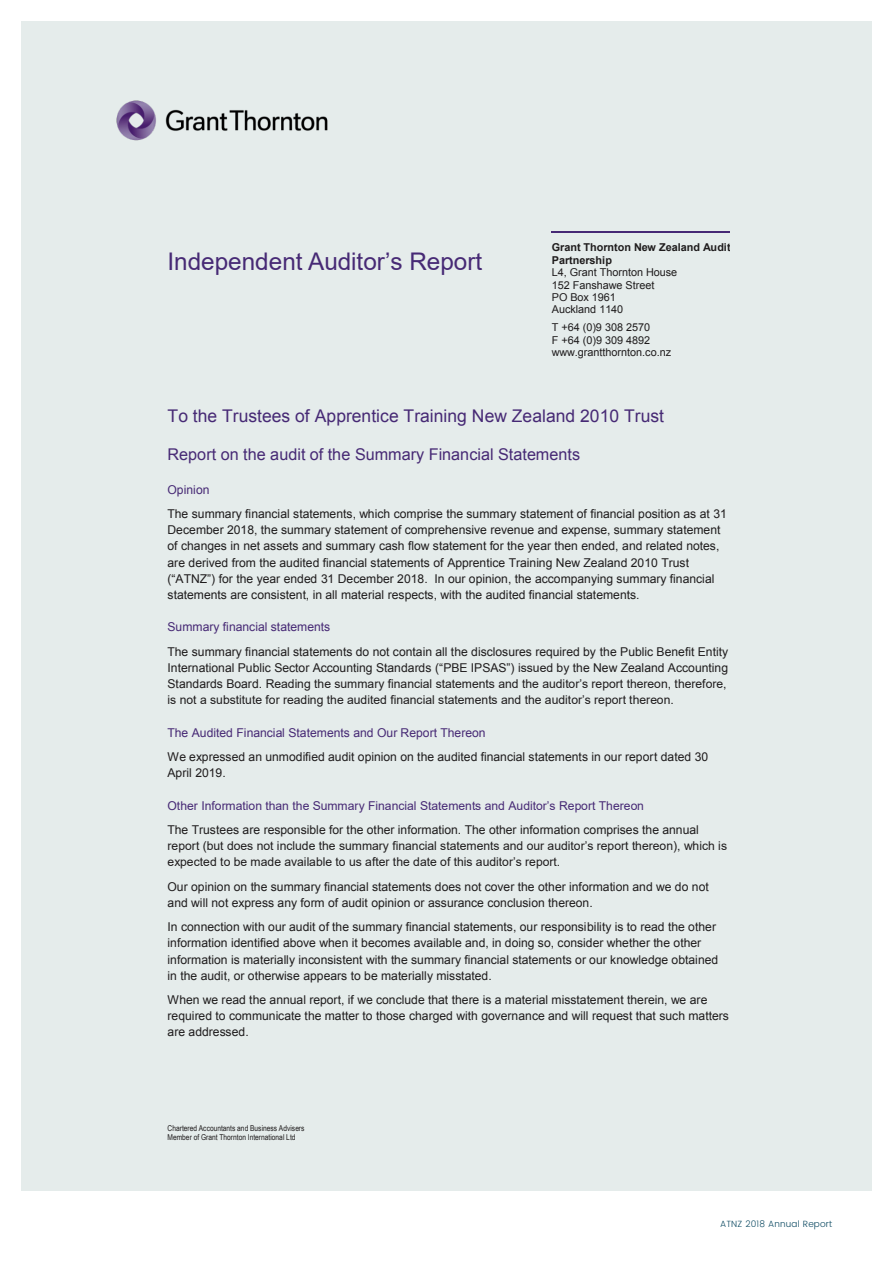
<style>
.page{position:relative;width:893px;height:1263px;background:#fff}
.page>*{position:absolute;margin:0;border:0;box-sizing:border-box;transform-origin:0 0}
.t1{font:24.3px "Arial";color:#4f2d7f}
.t2{font:17.55px "Arial";color:#4f2d7f}
.t3{font:16.2px "Arial";color:#4f2d7f}
.t4{font:12.15px/16.2px "Arial";letter-spacing:.005em;color:#231f20}
.t5{font:12.15px "Arial";letter-spacing:.005em;color:#4f2d7f}
.t6{font:10.8px/12.5px "Arial";letter-spacing:-.005em;color:#231f20}
.t7{font:700 10.8px/12.3px "Arial";color:#231f20}
.t8{font:300 9px "Poppins";letter-spacing:.02em;color:#0e4b63}
.t9{font:8.1px/9.6px "Arial Narrow";letter-spacing:.005em;color:#231f20}
</style>
<div class="page">
<div style="left:21px;top:21px;width:851px;height:1170px;background:#e5eceb"></div>
<img style="left:116px;top:100px;width:211px;height:41px">
<hr style="left:552px;top:231px;width:178px;height:2px;background:#4f2d7f">
<h1 class="t1" style="left:168px;top:245px;width:316px">Independent Auditor’s Report</h1>
<p class="t7" style="left:552px;top:242px;width:180px">Grant Thornton New Zealand Audit<br>Partnership</p>
<p class="t6" style="left:552px;top:266px;width:127px">L4, Grant Thornton House<br>152 Fanshawe Street<br>PO Box 1961<br>Auckland 1140</p>
<p class="t6" style="left:552px;top:321px;width:121px">T +64 (0)9 308 2570<br>F +64 (0)9 309 4892 www.grantthornton.co.nz</p>
<h2 class="t2" style="left:168px;top:404px;width:498px">To the Trustees of Apprentice Training New Zealand 2010 Trust</h2>
<h3 class="t3" style="left:168px;top:443px;width:414px">Report on the audit of the Summary Financial Statements</h3>
<p class="t5" style="left:168px;top:481px;width:44px">Opinion</p>
<p class="t4" style="left:168px;top:506px;width:561px">The summary financial statements, which comprise the summary statement of financial position as at 31<br>December 2018, the summary statement of comprehensive revenue and expense, summary statement of changes in net assets and summary cash flow statement for the year then ended, and related notes, are derived from the audited financial statements of Apprentice Training New Zealand 2010 Trust (“ATNZ”) for the year ended 31 December 2018. In our opinion, the accompanying summary financial statements are consistent, in all material respects, with the audited financial statements.</p>
<p class="t5" style="left:168px;top:619px;width:164px">Summary financial statements</p>
<p class="t4" style="left:168px;top:643px;width:562px">The summary financial statements do not contain all the disclosures required by the Public Benefit Entity International Public Sector Accounting Standards (“PBE IPSAS”) issued by the New Zealand Accounting Standards Board. Reading the summary financial statements and the auditor’s report thereon, therefore, is not a substitute for reading the audited financial statements and the auditor’s report thereon.</p>
<p class="t5" style="left:168px;top:724px;width:320px">The Audited Financial Statements and Our Report Thereon</p>
<p class="t4" style="left:168px;top:749px;width:542px">We expressed an unmodified audit opinion on the audited financial statements in our report dated 30<br>April 2019.</p>
<p class="t5" style="left:168px;top:797px;width:478px">Other Information than the Summary Financial Statements and Auditor’s Report Thereon</p>
<p class="t4" style="left:168px;top:822px;width:561px">The Trustees are responsible for the other information. The other information comprises the annual report (but does not include the summary financial statements and our auditor’s report thereon), which is expected to be made available to us after the date of this auditor’s report.</p>
<p class="t4" style="left:168px;top:878px;width:543px">Our opinion on the summary financial statements does not cover the other information and we do not and will not express any form of audit opinion or assurance conclusion thereon.</p>
<p class="t4" style="left:168px;top:919px;width:552px">In connection with our audit of the summary financial statements, our responsibility is to read the other information identified above when it becomes available and, in doing so, consider whether the other information is materially inconsistent with the summary financial statements or our knowledge obtained in the audit, or otherwise appears to be materially misstated.</p>
<p class="t4" style="left:168px;top:992px;width:563px">When we read the annual report, if we conclude that there is a material misstatement therein, we are required to communicate the matter to those charged with governance and will request that such matters are addressed.</p>
<p class="t9" style="left:168px;top:1123px;width:138px">Chartered Accountants and Business Advisers<br>Member of Grant Thornton International Ltd</p>
<p class="t8" style="left:720px;top:1217px;width:114px">ATNZ 2018 Annual Report</p>
</div>
